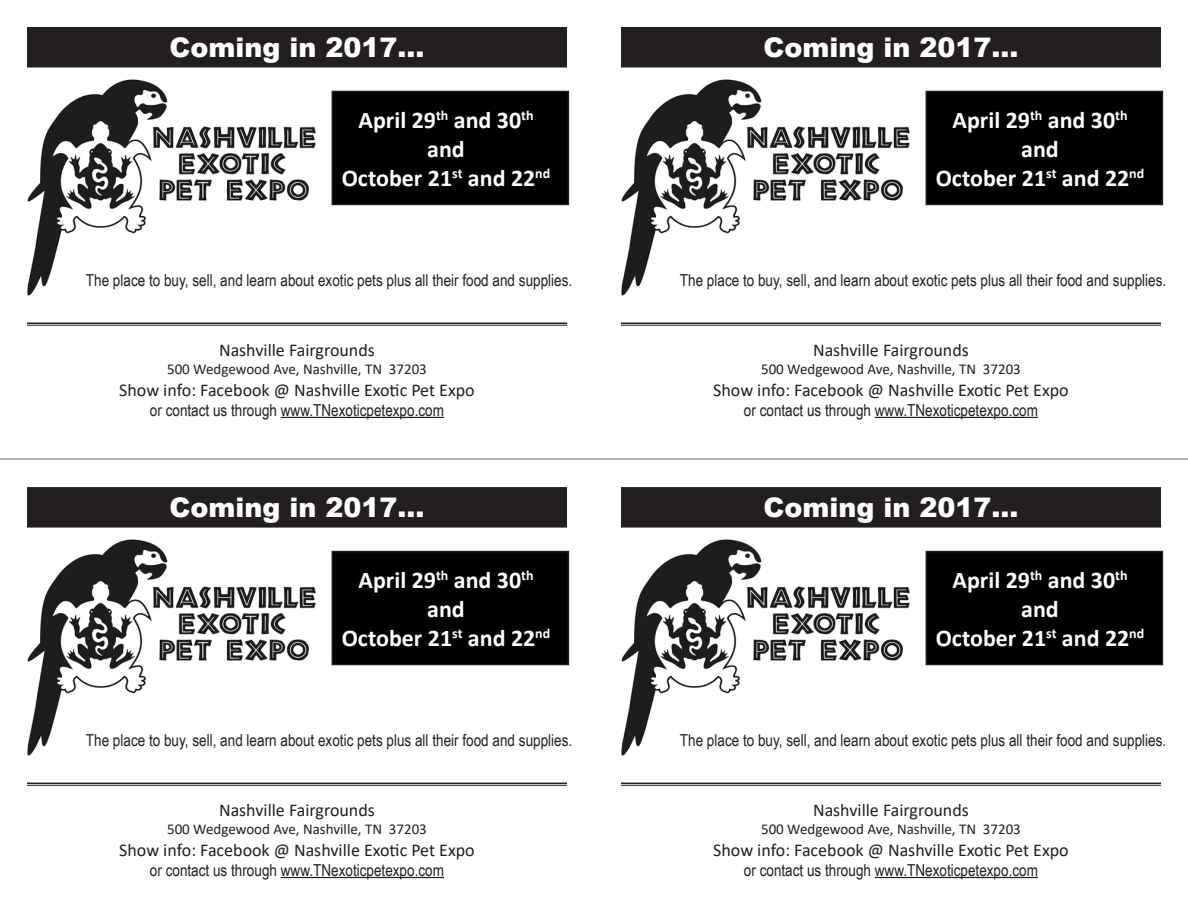
<style>
.page{position:relative;width:1188px;height:918px;background:#fff}
.page>*{position:absolute;margin:0;border:0;box-sizing:border-box;transform-origin:0 0}
.t1{font:900 27px "Arial";color:#fff}
.t2{font:700 24px/28.8px "Calibri";color:#fff;text-align:center}
.t3{font:18px "Calibri";color:#231f20}
.t4{font:16.5px "Arial Narrow";color:#231f20}
.t5{font:15px "Calibri";color:#231f20}
</style>
<div class="page">
<hr style="left:0;top:459px;width:1188px;height:1px;background:#67676a">
<div style="left:28px;top:28px;width:538px;height:39px;background:#231f20"></div>
<div style="left:27px;top:27px;width:540px;height:41px;border:2px solid #231f20"></div>
<img style="left:27px;top:79px;width:289px;height:217px">
<hr style="left:281px;top:417px;width:163px;height:1px;background:#231f20">
<hr style="left:27px;top:322px;width:540px;height:2px;background:#231f20">
<hr style="left:27px;top:325px;width:540px;height:1px;background:#231f20">
<div style="left:332px;top:91px;width:236px;height:113px;background:#000"></div>
<div style="left:332px;top:91px;width:237px;height:114px;border:2px solid #231f20"></div>
<div style="left:622px;top:28px;width:538px;height:39px;background:#231f20"></div>
<div style="left:621px;top:27px;width:540px;height:41px;border:2px solid #231f20"></div>
<img style="left:621px;top:79px;width:289px;height:217px">
<hr style="left:875px;top:417px;width:163px;height:1px;background:#231f20">
<hr style="left:621px;top:322px;width:540px;height:2px;background:#231f20">
<hr style="left:621px;top:325px;width:540px;height:1px;background:#231f20">
<div style="left:926px;top:91px;width:236px;height:113px;background:#000"></div>
<div style="left:926px;top:91px;width:237px;height:114px;border:2px solid #231f20"></div>
<div style="left:28px;top:488px;width:538px;height:39px;background:#231f20"></div>
<div style="left:27px;top:487px;width:540px;height:41px;border:2px solid #231f20"></div>
<img style="left:27px;top:539px;width:289px;height:217px">
<hr style="left:281px;top:877px;width:163px;height:1px;background:#231f20">
<hr style="left:27px;top:783px;width:540px;height:1px;background:#231f20">
<hr style="left:27px;top:785px;width:540px;height:1px;background:#231f20">
<div style="left:332px;top:552px;width:236px;height:113px;background:#000"></div>
<div style="left:332px;top:551px;width:237px;height:114px;border:2px solid #231f20"></div>
<div style="left:622px;top:488px;width:538px;height:39px;background:#231f20"></div>
<div style="left:621px;top:487px;width:540px;height:41px;border:2px solid #231f20"></div>
<img style="left:621px;top:539px;width:289px;height:217px">
<hr style="left:875px;top:877px;width:163px;height:1px;background:#231f20">
<hr style="left:621px;top:783px;width:540px;height:1px;background:#231f20">
<hr style="left:621px;top:785px;width:540px;height:1px;background:#231f20">
<div style="left:926px;top:552px;width:236px;height:113px;background:#000"></div>
<div style="left:926px;top:551px;width:237px;height:114px;border:2px solid #231f20"></div>
<h1 class="t1" style="left:169px;top:28px;width:257px">Coming in 2017...</h1>
<h2 class="t2" style="left:342px;top:105px;width:210px">April 29<sup>th</sup> and 30<sup>th </sup>and<br>October 21<sup>st</sup> and 22<sup>nd</sup></h2>
<p class="t4" style="left:86px;top:268px;width:488px">The place to buy, sell, and learn about exotic pets plus all their food and supplies.</p>
<p class="t3" style="left:219px;top:338px;width:157px">Nashville Fairgrounds</p>
<p class="t5" style="left:167px;top:359px;width:261px">500 Wedgewood Ave, Nashville, TN 37203</p>
<p class="t3" style="left:119px;top:377px;width:357px">Show info: Facebook @ Nashville Exotic Pet Expo</p>
<p class="t4" style="left:150px;top:398px;width:296px">or contact us through www.TNexoticpetexpo.com</p>
<h1 class="t1" style="left:169px;top:488px;width:257px">Coming in 2017...</h1>
<h2 class="t2" style="left:342px;top:566px;width:210px">April 29<sup>th</sup> and 30<sup>th </sup>and<br>October 21<sup>st</sup> and 22<sup>nd</sup></h2>
<p class="t4" style="left:86px;top:728px;width:488px">The place to buy, sell, and learn about exotic pets plus all their food and supplies.</p>
<p class="t3" style="left:219px;top:798px;width:157px">Nashville Fairgrounds</p>
<p class="t5" style="left:167px;top:819px;width:261px">500 Wedgewood Ave, Nashville, TN 37203</p>
<p class="t3" style="left:119px;top:837px;width:357px">Show info: Facebook @ Nashville Exotic Pet Expo</p>
<p class="t4" style="left:150px;top:858px;width:296px">or contact us through www.TNexoticpetexpo.com</p>
<h1 class="t1" style="left:763px;top:28px;width:257px">Coming in 2017...</h1>
<h2 class="t2" style="left:936px;top:105px;width:210px">April 29<sup>th</sup> and 30<sup>th </sup>and<br>October 21<sup>st</sup> and 22<sup>nd</sup></h2>
<p class="t4" style="left:680px;top:268px;width:488px">The place to buy, sell, and learn about exotic pets plus all their food and supplies.</p>
<p class="t3" style="left:813px;top:338px;width:157px">Nashville Fairgrounds</p>
<p class="t5" style="left:761px;top:359px;width:261px">500 Wedgewood Ave, Nashville, TN 37203</p>
<p class="t3" style="left:713px;top:377px;width:357px">Show info: Facebook @ Nashville Exotic Pet Expo</p>
<p class="t4" style="left:744px;top:398px;width:296px">or contact us through www.TNexoticpetexpo.com</p>
<h1 class="t1" style="left:763px;top:488px;width:257px">Coming in 2017...</h1>
<h2 class="t2" style="left:936px;top:566px;width:210px">April 29<sup>th</sup> and 30<sup>th </sup>and<br>October 21<sup>st</sup> and 22<sup>nd</sup></h2>
<p class="t4" style="left:680px;top:728px;width:488px">The place to buy, sell, and learn about exotic pets plus all their food and supplies.</p>
<p class="t3" style="left:813px;top:798px;width:157px">Nashville Fairgrounds</p>
<p class="t5" style="left:761px;top:819px;width:261px">500 Wedgewood Ave, Nashville, TN 37203</p>
<p class="t3" style="left:713px;top:837px;width:357px">Show info: Facebook @ Nashville Exotic Pet Expo</p>
<p class="t4" style="left:744px;top:858px;width:296px">or contact us through www.TNexoticpetexpo.com</p>
</div>
